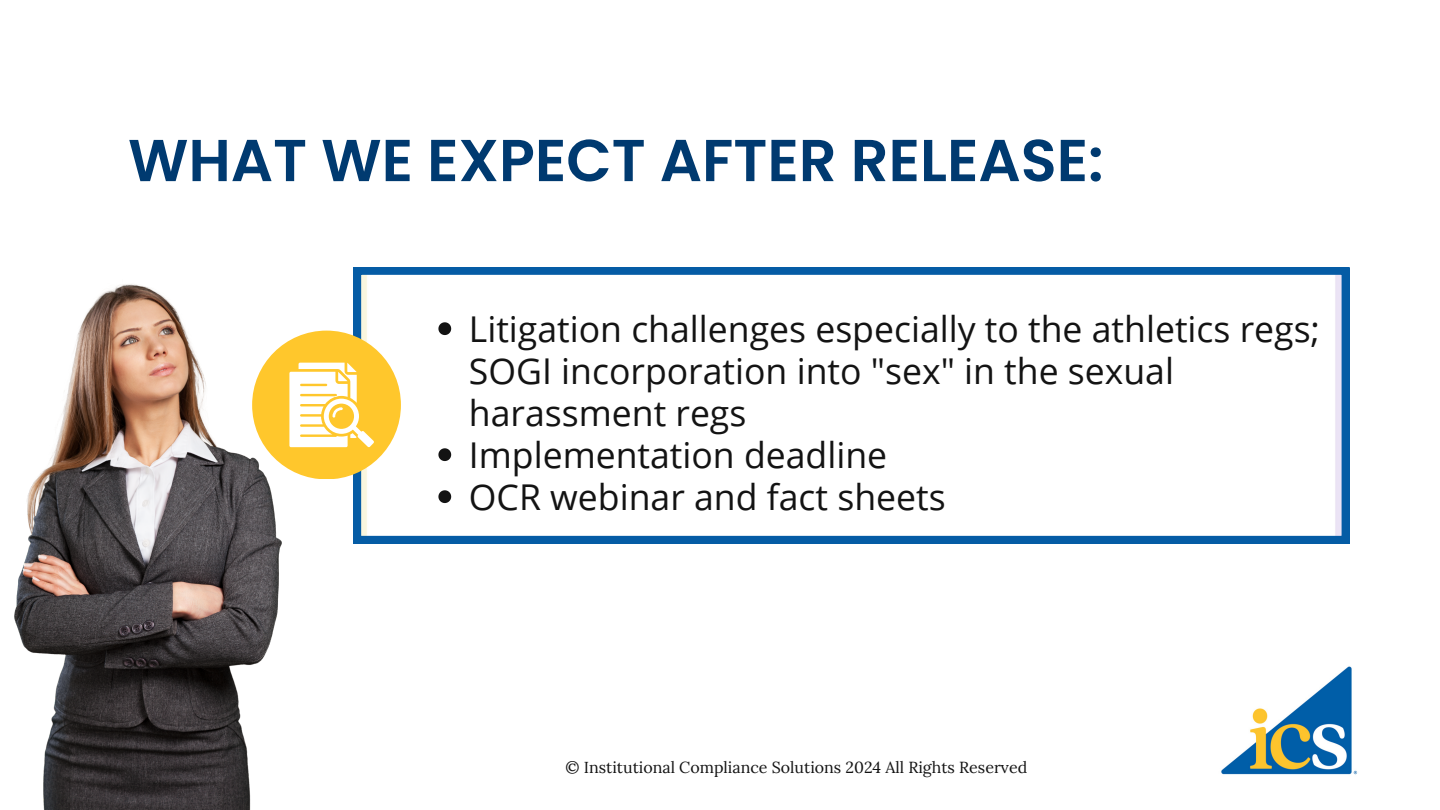
<style>
.page{position:relative;width:1440px;height:810px;background:#fff}
.page>*{position:absolute;margin:0;border:0;box-sizing:border-box;transform-origin:0 0}
.t1{font:600 59px "Poppins";color:#003a70}
.t2{font:35.6px/42px "Open Sans";color:#131313}
.t3{font:16px "Lora";color:#131313}
</style>
<div class="page">
<img style="left:15px;top:284px;width:267px;height:526px">
<svg style="left:354px;top:267px;width:995px;height:276px"></svg>
<div style="left:252px;top:331px;width:149px;height:148px;background:#ffc72c;border-radius:50%"></div>
<svg style="left:289px;top:363px;width:85px;height:84px"></svg>
<svg style="left:438px;top:322px;width:13px;height:13px"></svg>
<svg style="left:438px;top:448px;width:13px;height:13px"></svg>
<svg style="left:438px;top:490px;width:13px;height:13px"></svg>
<img style="left:1221px;top:666px;width:137px;height:109px">
<p class="t1" style="left:128px;top:119px;width:977px">WHAT WE EXPECT AFTER RELEASE:</p>
<p class="t2" style="left:469px;top:307px;width:853px">Litigation challenges especially to the athletics regs;<br>SOGI incorporation into "sex" in the sexual harassment regs</p>
<p class="t2" style="left:469px;top:433px;width:420px">Implementation deadline</p>
<p class="t2" style="left:469px;top:475px;width:478px">OCR webinar and fact sheets</p>
<p class="t3" style="left:566px;top:757px;width:463px">© Institutional Compliance Solutions 2024 All Rights Reserved</p>
</div>
